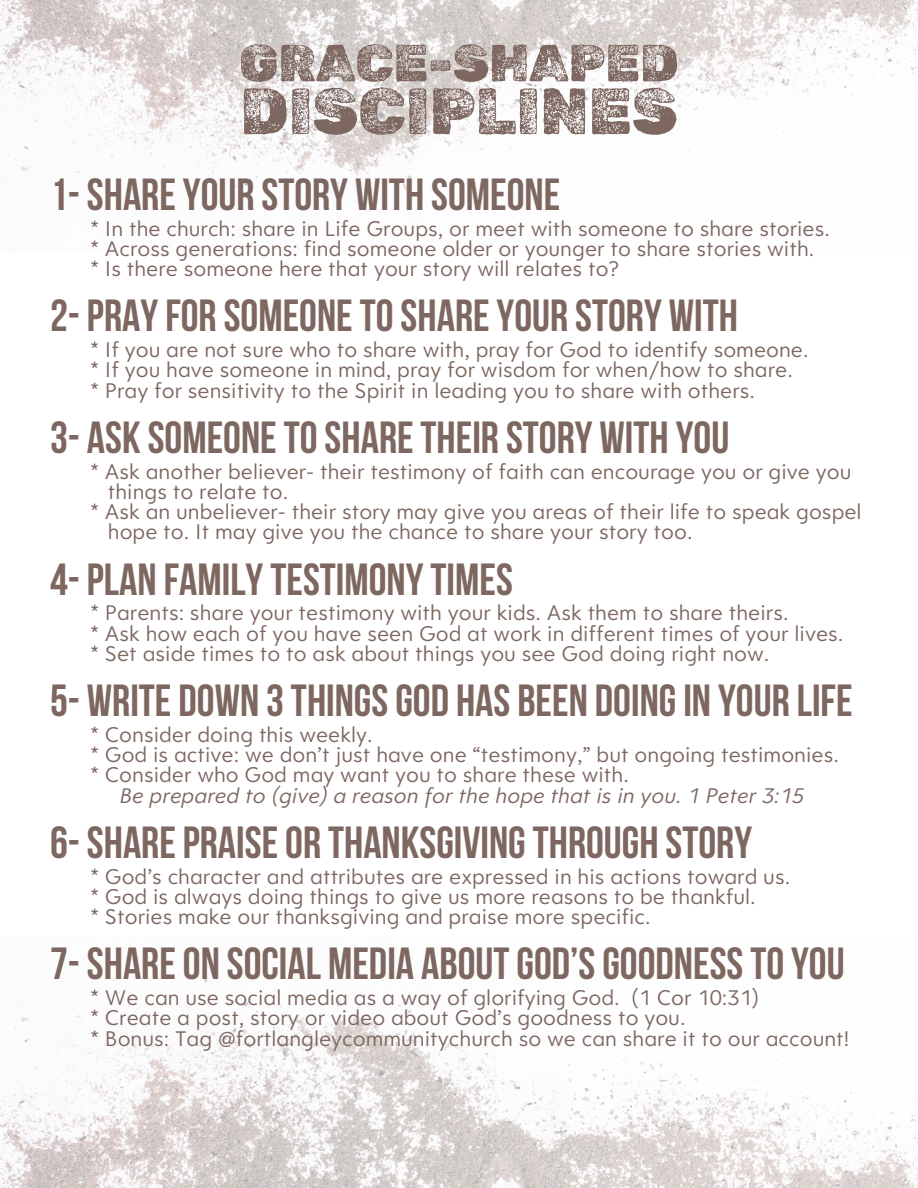
<style>
.page{position:relative;width:918px;height:1188px;background:#fff}
.page>*{position:absolute;margin:0;border:0;box-sizing:border-box;transform-origin:0 0}
.t1{font:65.1px "Rubik Dirt";color:#7d6760}
.t2{font:52.05px "Rubik Dirt";color:#7d6760}
.t3{font:700 45px "Bebas Neue";color:#7d6760}
.t4{font:22.5px "Clarika Pro Geo";color:#7d6760}
.t5{font:italic 22.5px "Clarika Pro Geo";color:#7d6760}
</style>
<div class="page">
<img style="left:0;top:978px;width:918px;height:210px">
<img style="left:0;top:0;width:918px;height:232px">
<p class="t2" style="left:239px;top:33px;width:441px">GRACE-SHAPED</p>
<p class="t1" style="left:241px;top:73px;width:438px">DISCIPLINES</p>
<p class="t3" style="left:50px;top:176px;width:512px">1-SHAREYOUR STORY WITH SOMEONE</p>
<p class="t4" style="left:91px;top:213px;width:741px">* In the church: share in Life Groups, or meet with someone to share stories.</p>
<p class="t4" style="left:91px;top:234px;width:725px">* Across generations: find someone older or younger to share stories with.</p>
<p class="t4" style="left:91px;top:254px;width:530px">* Is there someone here that your story will relates to?</p>
<p class="t3" style="left:50px;top:298px;width:689px">2- PRAYFOR SOMEONETO SHARE YOUR STORY WITH</p>
<p class="t4" style="left:91px;top:335px;width:720px">* If you are not sure who to share with, pray for God to identify someone.</p>
<p class="t4" style="left:91px;top:355px;width:704px">* If you have someone in mind, pray for wisdom for when/how to share.</p>
<p class="t4" style="left:91px;top:375px;width:666px">* Pray for sensitivity to the Spirit in leading you to share with others.</p>
<p class="t3" style="left:50px;top:419px;width:681px">3- ASK SOMEONETOSHARE THEIR STORY WITH YOU</p>
<p class="t4" style="left:91px;top:456px;width:762px">* Ask another believer- their testimony of faith can encourage you or give you</p>
<p class="t4" style="left:108px;top:477px;width:182px">things to relate to.</p>
<p class="t4" style="left:91px;top:497px;width:773px">* Ask an unbeliever- their story may give you areas of their life to speak gospel</p>
<p class="t4" style="left:108px;top:517px;width:586px">hope to. It may give you the chance to share your story too.</p>
<p class="t3" style="left:50px;top:561px;width:464px">4-PLAN FAMILY TESTIMONY TIMES</p>
<p class="t4" style="left:91px;top:598px;width:700px">* Parents: share your testimony with your kids. Ask them to share theirs.</p>
<p class="t4" style="left:91px;top:618px;width:754px">* Ask how each of you have seen God at work in different times of your lives.</p>
<p class="t4" style="left:91px;top:639px;width:680px">* Set aside times to to ask about things you see God doing right now.</p>
<p class="t3" style="left:50px;top:682px;width:804px">5- WRITE DOWN 3THINGSGOD HAS BEEN DOINGIN YOUR LIFE</p>
<p class="t4" style="left:91px;top:720px;width:284px">* Consider doing this weekly.</p>
<p class="t4" style="left:91px;top:740px;width:750px">* God is active: we don’t just have one “testimony,” but ongoing testimonies.</p>
<p class="t4" style="left:91px;top:760px;width:540px">* Consider who God may want you to share these with.</p>
<p class="t5" style="left:119px;top:780px;width:686px">Be prepared to (give) a reason for the hope that is in you. 1 Peter 3:15</p>
<p class="t3" style="left:50px;top:824px;width:704px">6-SHAREPRAISE OR THANKSGIVINGTHROUGH STORY</p>
<p class="t4" style="left:91px;top:861px;width:701px">* God’s character and attributes are expressed in his actions toward us.</p>
<p class="t4" style="left:91px;top:882px;width:667px">* God is always doing things to give us more reasons to be thankful.</p>
<p class="t4" style="left:91px;top:902px;width:562px">* Stories make our thanksgiving and praise more specific.</p>
<p class="t3" style="left:50px;top:946px;width:796px">7- SHAREON SOCIAL MEDIA ABOUT GOD’SGOODNESSTO YOU</p>
<p class="t4" style="left:91px;top:983px;width:670px">* We can use social media as a way of glorifying God. (1 Cor 10:31)</p>
<p class="t4" style="left:91px;top:1003px;width:597px">* Create a post, story or video about God’s goodness to you.</p>
<p class="t4" style="left:91px;top:1023px;width:760px">* Bonus: Tag @fortlangleycommunitychurch so we can share it to our account!</p>
</div>
